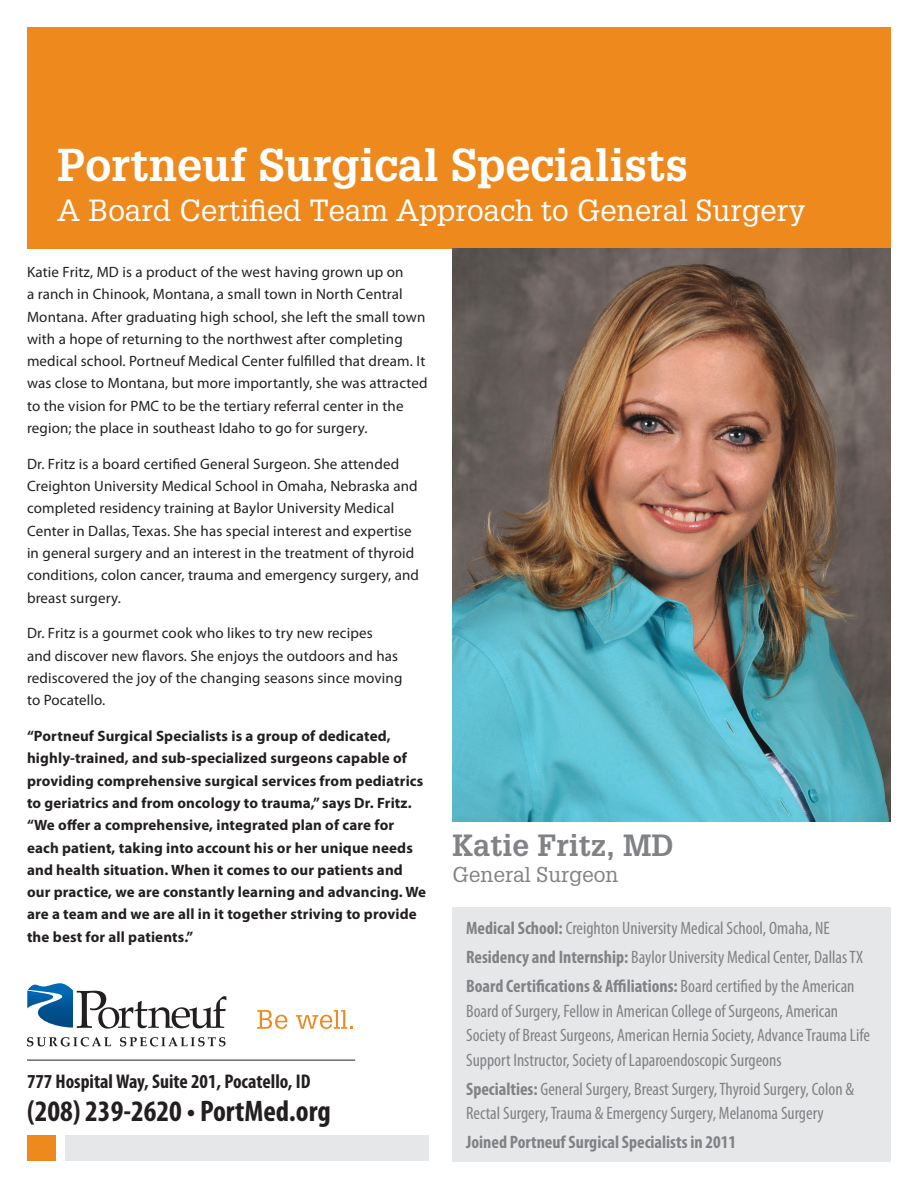
<style>
.page{position:relative;width:918px;height:1188px;background:#fff}
.page>*{position:absolute;margin:0;border:0;box-sizing:border-box;transform-origin:0 0}
.t1{font:700 45px "Glypha LT Std";color:#fff}
.t2{font:30px "Glypha LT Std";color:#fff}
.t3{font:700 30px "Glypha LT Std";color:#808285}
.t4{font:700 condensed 29.85px "Myriad Pro";color:#231f20}
.t5{font:21px "Glypha LT Std";color:#808285}
.t6{font:700 condensed 19.95px "Myriad Pro";color:#231f20}
.t7{font:condensed 18px/24.6px "Myriad Pro";color:#808285}
.t8{font:700 condensed 18px "Myriad Pro";color:#808285}
.t9{font:15px/22.4px "Myriad Pro";letter-spacing:.01em;color:#231f20}
.t10{font:700 15px/22.4px "Myriad Pro";letter-spacing:.01em;color:#231f20}
.s1{font-weight:700}
</style>
<div class="page">
<div style="left:27px;top:27px;width:864px;height:221px;background:#ed891d"></div>
<img style="left:453px;top:248px;width:438px;height:573px">
<div style="left:453px;top:907px;width:438px;height:255px;background:#e6e7e9"></div>
<svg style="left:257px;top:1010px;width:30px;height:19px"></svg>
<svg style="left:296px;top:1010px;width:57px;height:19px"></svg>
<svg style="left:27px;top:983px;width:199px;height:46px"></svg>
<svg style="left:27px;top:1037px;width:84px;height:9px"></svg>
<svg style="left:120px;top:1037px;width:106px;height:9px"></svg>
<hr style="left:27px;top:1060px;width:328px;height:1px;background:#231f20">
<div style="left:65px;top:1136px;width:364px;height:25px;background:#e6e7e9"></div>
<div style="left:27px;top:1136px;width:29px;height:25px;background:#ed891d"></div>
<p class="t1" style="left:57px;top:137px;width:632px">Portneuf Surgical Specialists</p>
<p class="t2" style="left:57px;top:193px;width:750px">A Board Certified Team Approach to General Surgery</p>
<p class="t9" style="left:27px;top:260px;width:402px">Katie Fritz, MD is a product of the west having grown up on<br>a ranch in Chinook, Montana, a small town in North Central Montana. After graduating high school, she left the small town with a hope of returning to the northwest after completing medical school. Portneuf Medical Center fulfilled that dream. It was close to Montana, but more importantly, she was attracted to the vision for PMC to be the tertiary referral center in the region; the place in southeast Idaho to go for surgery.</p>
<p class="t9" style="left:27px;top:452px;width:394px">Dr. Fritz is a board certified General Surgeon. She attended Creighton University Medical School in Omaha, Nebraska and completed residency training at Baylor University Medical Center in Dallas, Texas. She has special interest and expertise in general surgery and an interest in the treatment of thyroid conditions, colon cancer, trauma and emergency surgery, and breast surgery.</p>
<p class="t9" style="left:27px;top:622px;width:377px">Dr. Fritz is a gourmet cook who likes to try new recipes<br>and discover new flavors. She enjoys the outdoors and has rediscovered the joy of the changing seasons since moving to Pocatello.</p>
<p class="t10" style="left:27px;top:724px;width:401px">“Portneuf Surgical Specialists is a group of dedicated, highly-trained, and sub-specialized surgeons capable of providing comprehensive surgical services from pediatrics to geriatrics and from oncology to trauma,” says Dr. Fritz. “We offer a comprehensive, integrated plan of care for each patient, taking into account his or her unique needs and health situation. When it comes to our patients and our practice, we are constantly learning and advancing. We are a team and we are all in it together striving to provide the best for all patients.”</p>
<p class="t6" style="left:27px;top:1069px;width:285px">777 Hospital Way, Suite 201, Pocatello, ID</p>
<p class="t4" style="left:27px;top:1093px;width:305px">(208) 239-2620 • PortMed.org</p>
<p class="t3" style="left:453px;top:827px;width:223px">Katie Fritz, MD</p>
<p class="t5" style="left:453px;top:861px;width:167px">General Surgeon</p>
<p class="t7" style="left:466px;top:916px;width:365px"><span class="s1">Medical School:</span> Creighton University Medical School, Omaha, NE</p>
<p class="t7" style="left:466px;top:945px;width:399px"><span class="s1">Residency and Internship:</span> Baylor University Medical Center, Dallas TX</p>
<p class="t7" style="left:466px;top:974px;width:405px"><span class="s1">Board Certifications &amp; Affiliations:</span> Board certified by the American Board of Surgery, Fellow in American College of Surgeons, American Society of Breast Surgeons, American Hernia Society, Advance Trauma Life Support Instructor, Society of Laparoendoscopic Surgeons</p>
<p class="t7" style="left:466px;top:1076px;width:390px"><span class="s1">Specialties:</span> General Surgery, Breast Surgery, Thyroid Surgery, Colon &amp;<br>Rectal Surgery, Trauma &amp; Emergency Surgery, Melanoma Surgery</p>
<p class="t8" style="left:466px;top:1131px;width:272px">Joined Portneuf Surgical Specialists in 2011</p>
</div>
